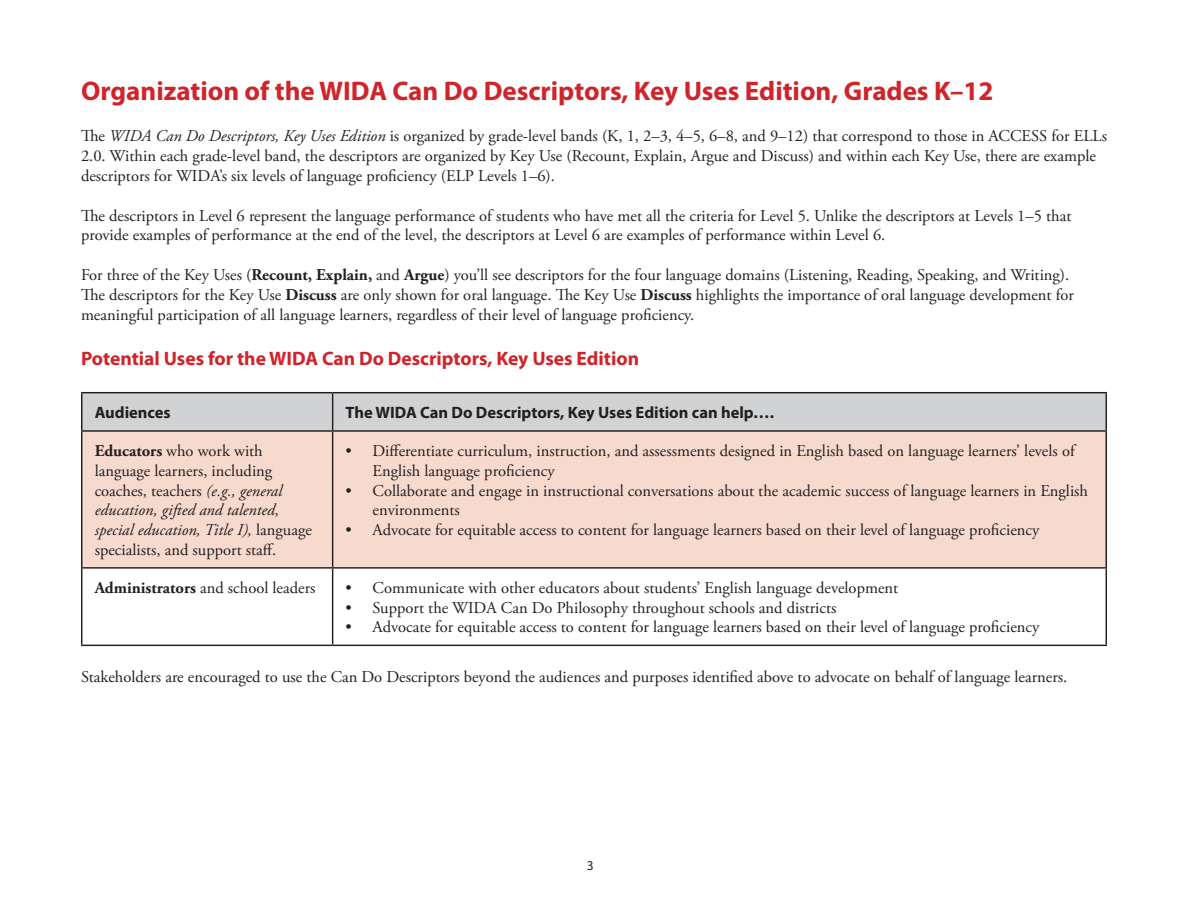
<style>
.page{position:relative;width:1188px;height:918px;background:#fff}
.page>*{position:absolute;margin:0;border:0;box-sizing:border-box;transform-origin:0 0}
.subhead{font:700 27px "Myriad Pro";color:#d1232a}
.body{font:700 19.5px "Myriad Pro";color:#d1232a}
.body-2{font:16.5px/19.8px "Adobe Garamond Pro";color:#231f20}
.body-3{font:700 16.5px "Myriad Pro";color:#231f20}
.t1{font:13.5px "Myriad Pro";color:#231f20}
.s1{font-style:italic}
.s2{font-weight:700}
</style>
<div class="page">
<div style="left:82px;top:393px;width:1024px;height:37px;background:#d1d2d4"></div>
<div style="left:82px;top:432px;width:1024px;height:135px;background:#f7dace"></div>
<svg style="left:82px;top:569px;width:1024px;height:76px"></svg>
<hr style="left:81px;top:392px;width:252px;height:1px;background:#231f20">
<hr style="left:81px;top:393px;width:1px;height:37px;background:#231f20">
<hr style="left:333px;top:392px;width:774px;height:1px;background:#231f20">
<hr style="left:332px;top:393px;width:1px;height:37px;background:#231f20">
<hr style="left:1106px;top:393px;width:1px;height:37px;background:#231f20">
<hr style="left:81px;top:430px;width:252px;height:2px;background:#231f20">
<hr style="left:81px;top:432px;width:1px;height:135px;background:#231f20">
<hr style="left:333px;top:430px;width:774px;height:2px;background:#231f20">
<hr style="left:332px;top:432px;width:1px;height:135px;background:#231f20">
<hr style="left:1106px;top:432px;width:1px;height:135px;background:#231f20">
<hr style="left:81px;top:567px;width:252px;height:2px;background:#231f20">
<hr style="left:81px;top:569px;width:1px;height:76px;background:#231f20">
<hr style="left:333px;top:567px;width:774px;height:2px;background:#231f20">
<hr style="left:332px;top:569px;width:1px;height:76px;background:#231f20">
<hr style="left:1106px;top:569px;width:1px;height:76px;background:#231f20">
<hr style="left:81px;top:645px;width:252px;height:1px;background:#231f20">
<hr style="left:333px;top:645px;width:774px;height:1px;background:#231f20">
<p class="subhead" style="left:81px;top:73px;width:914px">Organization of the WIDA Can Do Descriptors, Key Uses Edition, Grades K–12</p>
<p class="body-2" style="left:81px;top:127px;width:1028px">The <span class="s1">WIDA Can Do Descriptors, Key Uses Edition</span> is organized by grade-level bands (K, 1, 2–3, 4–5, 6–8, and 9–12) that correspond to those in ACCESS for ELLs<br>2.0. Within each grade-level band, the descriptors are organized by Key Use (Recount, Explain, Argue and Discuss) and within each Key Use, there are example descriptors for WIDA’s six levels of language proficiency (ELP Levels 1–6).</p>
<p class="body-2" style="left:81px;top:206px;width:992px">The descriptors in Level 6 represent the language performance of students who have met all the criteria for Level 5. Unlike the descriptors at Levels 1–5 that provide examples of performance at the end of the level, the descriptors at Level 6 are examples of performance within Level 6.</p>
<p class="body-2" style="left:81px;top:265px;width:995px">For three of the Key Uses (<span class="s2">Recount, Explain,</span> and <span class="s2">Argue</span>) you’ll see descriptors for the four language domains (Listening, Reading, Speaking, and Writing).<br>The descriptors for the Key Use <span class="s2">Discuss</span> are only shown for oral language. The Key Use <span class="s2">Discuss</span> highlights the importance of oral language development for meaningful participation of all language learners, regardless of their level of language proficiency.</p>
<p class="body" style="left:81px;top:345px;width:560px">Potential Uses for the WIDA Can Do Descriptors, Key Uses Edition</p>
<p class="body-3" style="left:95px;top:402px;width:78px">Audiences</p>
<p class="body-3" style="left:346px;top:402px;width:430px">The WIDA Can Do Descriptors, Key Uses Edition can help….</p>
<p class="body-2" style="left:95px;top:441px;width:219px"><span class="s2">Educators</span> who work with language learners, including coaches, teachers <span class="s1">(e.g., general education, gifted and talented, special education, Title I),</span> language specialists, and support staff.</p>
<p class="body-2" style="left:373px;top:441px;width:704px;text-indent:-27px">• Differentiate curriculum, instruction, and assessments designed in English based on language learners’ levels of<br>English language proficiency</p>
<p class="body-2" style="left:373px;top:481px;width:717px;text-indent:-27px">• Collaborate and engage in instructional conversations about the academic success of language learners in English environments</p>
<p class="body-2" style="left:346px;top:521px;width:695px">• Advocate for equitable access to content for language learners based on their level of language proficiency</p>
<p class="body-2" style="left:95px;top:578px;width:222px"><span class="s2">Administrators</span> and school leaders</p>
<p class="body-2" style="left:346px;top:578px;width:554px">• Communicate with other educators about students’ English language development</p>
<p class="body-2" style="left:346px;top:598px;width:492px">• Support the WIDA Can Do Philosophy throughout schools and districts</p>
<p class="body-2" style="left:346px;top:618px;width:695px">• Advocate for equitable access to content for language learners based on their level of language proficiency</p>
<p class="body-2" style="left:81px;top:668px;width:988px">Stakeholders are encouraged to use the Can Do Descriptors beyond the audiences and purposes identified above to advocate on behalf of language learners.</p>
<p class="t1" style="left:587px;top:857px;width:8px">3</p>
</div>
